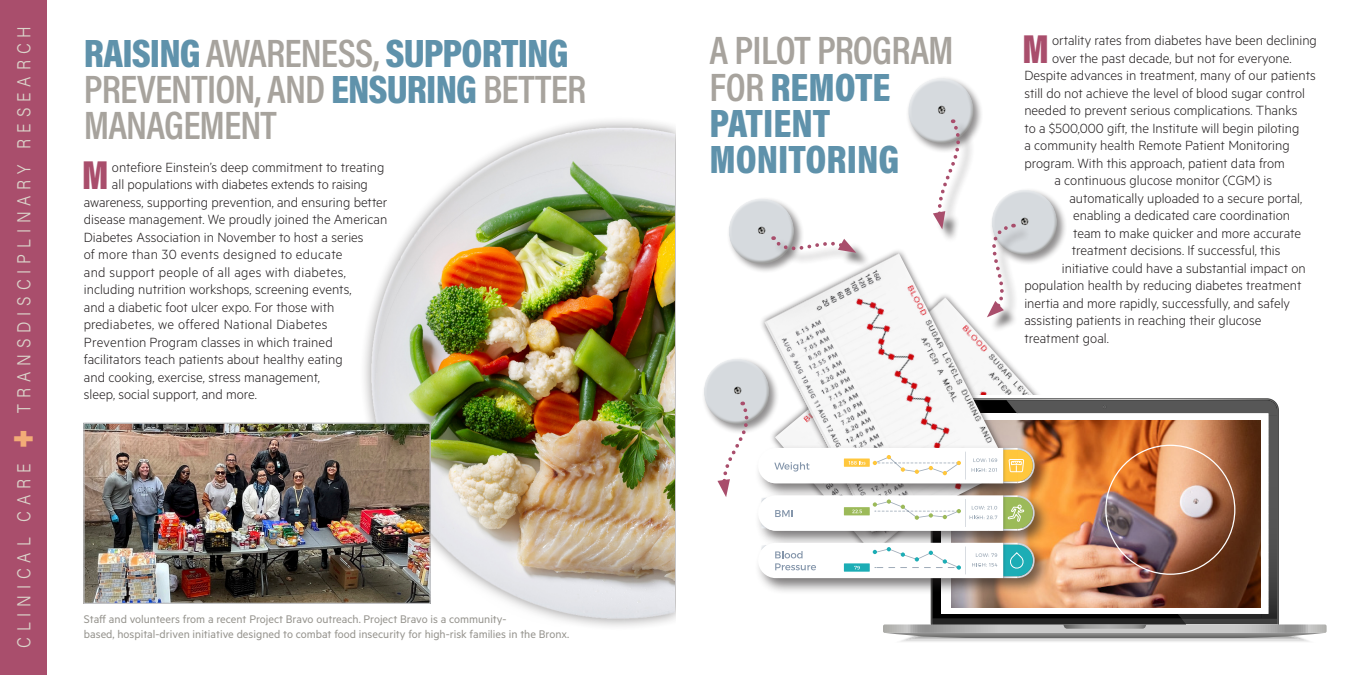
<style>
.page{position:relative;width:1350px;height:675px;background:#fff}
.page>*{position:absolute;margin:0;border:0;box-sizing:border-box;transform-origin:0 0}
.t1{font:40.88px "Acumin Variable Concept";color:#a94e6c}
.t2{font:40px/36.2px "Acumin Variable Concept";letter-spacing:-.17em;color:#a7a39d}
.t3{font:40px "Acumin Variable Concept";letter-spacing:-.15em;color:#5f92ab}
.t4{font:40px "Acumin Variable Concept";letter-spacing:-.23em;color:#a7a39d}
.t5{font:40px "Acumin Variable Concept";letter-spacing:-.2em;color:#5f92ab}
.t6{font:18.75px "Acumin Variable Concept";letter-spacing:.375em;color:#dbd5cb;scale:.85 1}
.t7{font:300 15px/17.5px "Metric";color:#231f20}
.t8{font:12.5px "Metric";color:#95938d}
.s1{font-size:35px;color:#f2ac77}
.s2{color:#5f92ab}
.s3{color:#a7a39d}
</style>
<div class="page">
<img style="left:1015px;top:369px;width:24px;height:26px">
<div style="left:357px;top:116px;width:331px;height:517px;background:#231f20;opacity:.5"></div>
<img style="left:366px;top:116px;width:309px;height:508px">
<div style="left:906px;top:76px;width:78px;height:78px;background:#231f20;opacity:.5"></div>
<div style="left:906px;top:76px;width:66px;height:51px;background:#fff;opacity:.75"></div>
<div style="left:909px;top:88px;width:66px;height:56px;background:#a7a39d;opacity:.75"></div>
<svg style="left:936px;top:106px;width:10px;height:7px"></svg>
<div style="left:990px;top:188px;width:77px;height:77px;background:#231f20;opacity:.5"></div>
<div style="left:990px;top:188px;width:66px;height:51px;background:#fff;opacity:.75"></div>
<div style="left:992px;top:200px;width:66px;height:55px;background:#a7a39d;opacity:.75"></div>
<img style="left:1015px;top:400px;width:260px;height:1px">
<img style="left:764px;top:253px;width:245px;height:148px">
<div style="left:727px;top:196px;width:77px;height:78px;background:#231f20;opacity:.5"></div>
<div style="left:727px;top:197px;width:66px;height:51px;background:#fff;opacity:.75"></div>
<div style="left:729px;top:209px;width:66px;height:55px;background:#a7a39d;opacity:.75"></div>
<svg style="left:757px;top:226px;width:9px;height:8px"></svg>
<div style="left:936px;top:122px;width:39px;height:122px;background:#231f20;opacity:.6"></div>
<svg style="left:933px;top:119px;width:34px;height:110px"></svg>
<div style="left:990px;top:226px;width:40px;height:106px;background:#231f20;opacity:.6"></div>
<svg style="left:976px;top:218px;width:53px;height:99px"></svg>
<div style="left:774px;top:239px;width:97px;height:29px;background:#231f20;opacity:.6"></div>
<svg style="left:773px;top:236px;width:83px;height:21px"></svg>
<div style="left:0;top:0;width:46px;height:675px;background:#a94e6c"></div>
<div style="left:702px;top:357px;width:78px;height:77px;background:#231f20;opacity:.5"></div>
<div style="left:702px;top:357px;width:66px;height:51px;background:#fff;opacity:.75"></div>
<div style="left:704px;top:369px;width:67px;height:55px;background:#a7a39d;opacity:.75"></div>
<svg style="left:732px;top:387px;width:9px;height:7px"></svg>
<img style="left:717px;top:401px;width:610px;height:241px">
<img style="left:85px;top:425px;width:344px;height:177px">
<div style="left:83px;top:423px;width:348px;height:181px;border:1px solid #c2c3c6"></div>
<div style="left:676px;top:0;width:18px;height:675px;background:#fff"></div>
<p class="t6" style="left:11px;top:648px;width:733px;rotate:-90deg">CLINICAL CARE <span class="s1">+</span> TRANSDISCIPLINARY RESEARCH</p>
<p class="t2" style="left:84px;top:33px;width:510px"><span class="s2">RAISING</span> AWARENESS, <span class="s2">SUPPORTING<br></span>PREVENTION, AND<span class="s2">ENSURING</span>BETTER</p>
<p class="t4" style="left:84px;top:98px;width:200px">MANAGEMENT</p>
<p class="t1" style="left:82px;top:147px;width:37px">M</p>
<p class="t7" style="left:112px;top:158px;width:274px">ontefiore Einstein’s deep commitment to treating</p>
<p class="t7" style="left:84px;top:175px;width:305px;text-indent:28px">all populations with diabetes extends to raising awareness, supporting prevention, and ensuring better disease management. We proudly joined the American Diabetes Association in November to host a series<br>of more than 30 events designed to educate<br>and support people of all ages with diabetes, including nutrition workshops, screening events,<br>and a diabetic foot ulcer expo. For those with prediabetes, we offered National Diabetes Prevention Program classes in which trained facilitators teach patients about healthy eating<br>and cooking, exercise, stress management,<br>sleep, social support, and more.</p>
<p class="t8" style="left:84px;top:612px;width:424px">Staff and volunteers from a recent Project Bravo outreach. Project Bravo is a community-</p>
<p class="t8" style="left:84px;top:627px;width:487px">based, hospital-driven initiative designed to combat food insecurity for high-risk families in the Bronx.</p>
<p class="t2" style="left:710px;top:31px;width:255px">A PILOT PROGRAM</p>
<p class="t3" style="left:710px;top:59px;width:188px"><span class="s3">FOR</span> REMOTE</p>
<p class="t3" style="left:710px;top:95px;width:126px">PATIENT</p>
<p class="t5" style="left:710px;top:132px;width:199px">MONITORING</p>
<p class="t1" style="left:1022px;top:20px;width:37px">M</p>
<p class="t7" style="left:1052px;top:31px;width:266px">ortality rates from diabetes have been declining</p>
<p class="t7" style="left:1052px;top:49px;width:241px">over the past decade, but not for everyone.</p>
<p class="t7" style="left:1024px;top:66px;width:293px">Despite advances in treatment, many of our patients</p>
<p class="t7" style="left:1024px;top:84px;width:282px">still do not achieve the level of blood sugar control</p>
<p class="t7" style="left:1024px;top:101px;width:275px">needed to prevent serious complications. Thanks</p>
<p class="t7" style="left:1024px;top:119px;width:276px">to a $500,000 gift, the Institute will begin piloting</p>
<p class="t7" style="left:1024px;top:136px;width:267px">a community health Remote Patient Monitoring</p>
<p class="t7" style="left:1024px;top:154px;width:262px">program. With this approach, patient data from</p>
<p class="t7" style="left:1054px;top:171px;width:219px">a continuous glucose monitor (CGM) is</p>
<p class="t7" style="left:1069px;top:189px;width:234px">automatically uploaded to a secure portal,</p>
<p class="t7" style="left:1073px;top:206px;width:218px">enabling a dedicated care coordination</p>
<p class="t7" style="left:1073px;top:224px;width:230px">team to make quicker and more accurate</p>
<p class="t7" style="left:1072px;top:241px;width:210px">treatment decisions. If successful, this</p>
<p class="t7" style="left:1062px;top:259px;width:245px">initiative could have a substantial impact on</p>
<p class="t7" style="left:1024px;top:276px;width:279px">population health by reducing diabetes treatment</p>
<p class="t7" style="left:1024px;top:294px;width:267px">inertia and more rapidly, successfully, and safely</p>
<p class="t7" style="left:1024px;top:311px;width:239px">assisting patients in reaching their glucose</p>
<p class="t7" style="left:1024px;top:329px;width:86px">treatment goal.</p>
</div>
